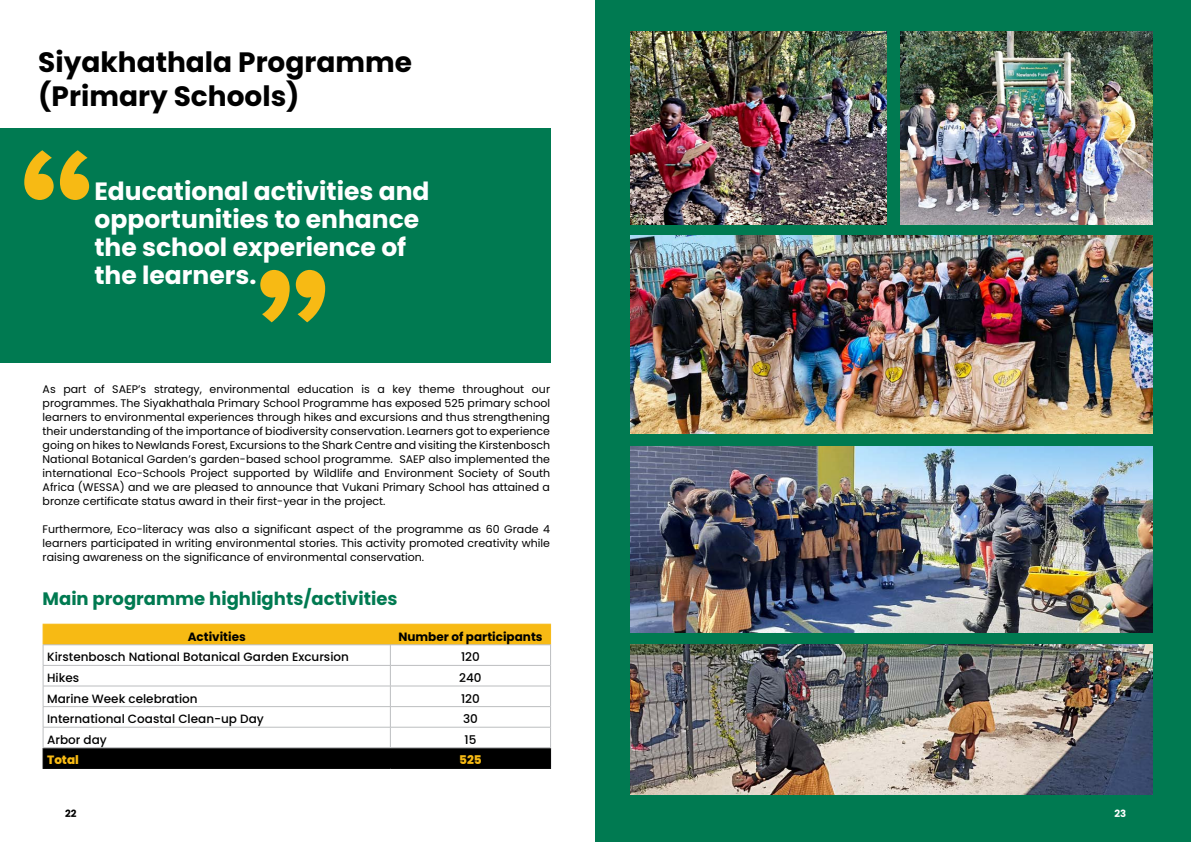
<style>
.page{position:relative;width:1191px;height:842px;background:#fff}
.page>*{position:absolute;margin:0;border:0;box-sizing:border-box;transform-origin:0 0}
.t1{font:700 28px/33.6px "Poppins";color:#000}
.t2{font:700 25px/28px "Poppins";color:#fff}
.t3{font:700 18px "Poppins";color:#007a51}
.t4{font:500 12px "Poppins";color:#000}
.t5{font:700 12px "Poppins";color:#000}
.t6{font:800 12px "Poppins";color:#f7ba14}
.t7{font:11px/14px "Poppins";color:#000;text-align:justify}
.t8{font:700 10px "Poppins";color:#000}
.t9{font:700 10px "Poppins";color:#fff}
</style>
<div class="page">
<div style="left:0;top:128px;width:550px;height:235px;background:#007a51"></div>
<div style="left:595px;top:0;width:596px;height:842px;background:#007a51"></div>
<svg style="left:24px;top:150px;width:65px;height:50px"></svg>
<svg style="left:260px;top:270px;width:65px;height:52px"></svg>
<hr style="left:43px;top:768px;width:347px;height:1px;background:#000">
<hr style="left:390px;top:768px;width:161px;height:1px;background:#000">
<svg style="left:43px;top:624px;width:508px;height:144px"></svg>
<img style="left:630px;top:447px;width:522px;height:186px">
<img style="left:630px;top:644px;width:522px;height:151px">
<img style="left:630px;top:32px;width:256px;height:192px">
<img style="left:630px;top:236px;width:522px;height:198px">
<img style="left:900px;top:32px;width:252px;height:192px">
<h1 class="t1" style="left:38px;top:46px;width:375px">Siyakhathala Programme (Primary Schools)</h1>
<h2 class="t2" style="left:94px;top:178px;width:337px">Educational activities and opportunities to enhance the school experience of the learners.</h2>
<p class="t7" style="left:43px;top:382px;width:509px">As part of SAEP’s strategy, environmental education is a key theme throughout our programmes. The Siyakhathala Primary School Programme has exposed 525 primary school learners to environmental experiences through hikes and excursions and thus strengthening their understanding of the importance of biodiversity conservation. Learners got to experience going on hikes to Newlands Forest, Excursions to the Shark Centre and visiting the Kirstenbosch National Botanical Garden’s garden-based school programme. SAEP also implemented the international Eco-Schools Project supported by Wildlife and Environment Society of South Africa (WESSA) and we are pleased to announce that Vukani Primary School has attained a bronze certificate status award in their first-year in the project.</p>
<p class="t7" style="left:43px;top:522px;width:509px">Furthermore, Eco-literacy was also a significant aspect of the programme as 60 Grade 4 learners participated in writing environmental stories. This activity promoted creativity while raising awareness on the significance of environmental conservation.</p>
<h3 class="t3" style="left:43px;top:588px;width:356px">Main programme highlights/activities</h3>
<p class="t5" style="left:188px;top:630px;width:60px">Activities</p>
<p class="t5" style="left:398px;top:630px;width:146px">Number of participants</p>
<p class="t4" style="left:47px;top:650px;width:303px">Kirstenbosch National Botanical Garden Excursion</p>
<p class="t4" style="left:461px;top:650px;width:20px">120</p>
<p class="t4" style="left:47px;top:671px;width:34px">Hikes</p>
<p class="t4" style="left:459px;top:671px;width:24px">240</p>
<p class="t4" style="left:47px;top:691px;width:152px">Marine Week celebration</p>
<p class="t4" style="left:461px;top:691px;width:20px">120</p>
<p class="t4" style="left:47px;top:712px;width:218px">International Coastal Clean-up Day</p>
<p class="t4" style="left:463px;top:712px;width:16px">30</p>
<p class="t4" style="left:47px;top:733px;width:61px">Arbor day</p>
<p class="t4" style="left:464px;top:733px;width:13px">15</p>
<p class="t6" style="left:47px;top:753px;width:33px">Total</p>
<p class="t6" style="left:459px;top:753px;width:24px">525</p>
<p class="t8" style="left:65px;top:807px;width:13px">22</p>
<p class="t9" style="left:1114px;top:807px;width:13px">23</p>
</div>
